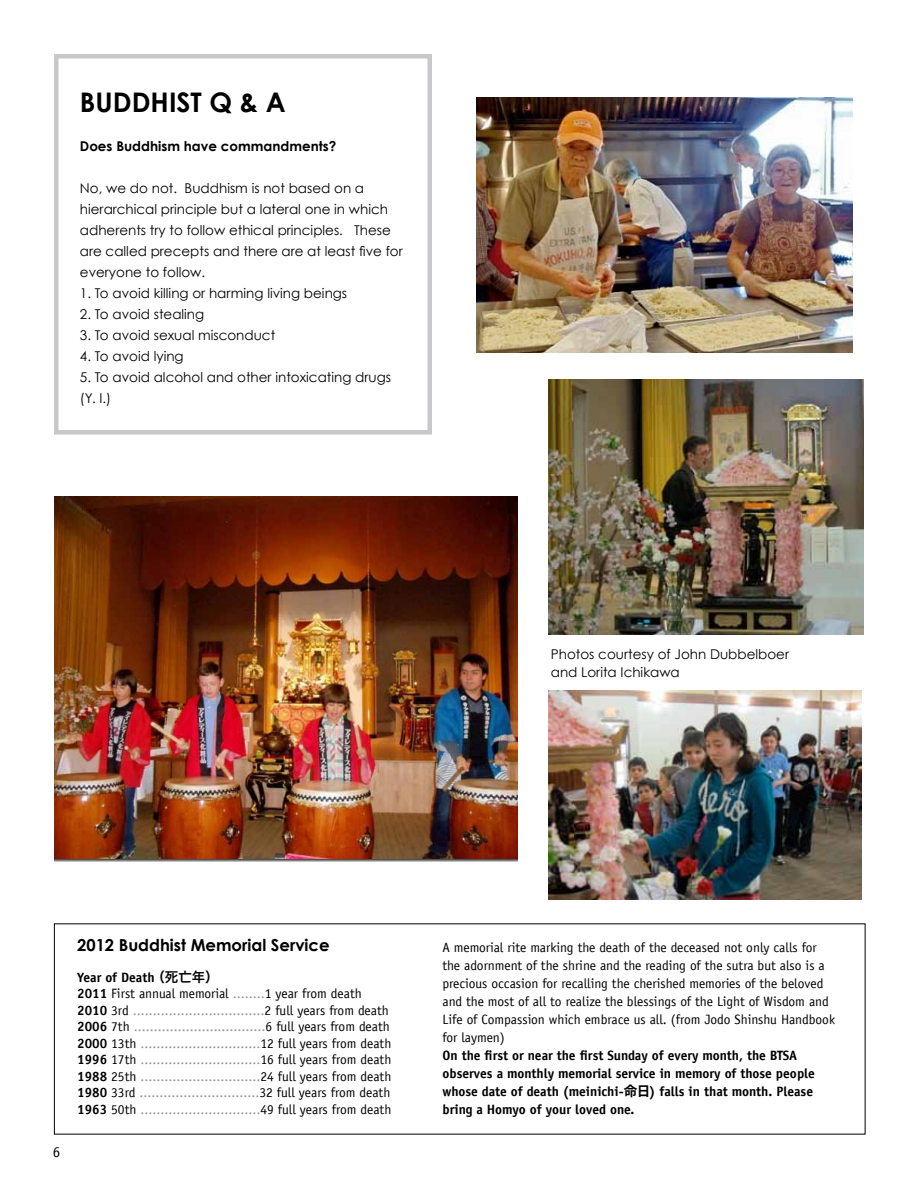
<style>
.page{position:relative;width:918px;height:1188px;background:#fff}
.page>*{position:absolute;margin:0;border:0;box-sizing:border-box;transform-origin:0 0}
.t1{font:700 27px "Century Gothic";color:#000}
.t2{font:700 16.5px "Century Gothic";color:#000}
.t3{font:15px "Officina Sans";color:#000}
.t4{font:13.5px/16.5px "Officina Sans";color:#939598}
.t5{font:13.5px/21px "Century Gothic";color:#000}
.t6{font:13.5px/18px "Officina Sans";color:#000}
.t7{font:700 13.5px/18px "Officina Sans";color:#000}
.t8{font:700 13.5px "Century Gothic";color:#000}
.s1{font-weight:700;color:#000}
.s2{font-family:"Hira Kaku Pro W6";color:#000}
.s3{color:#000}
.s4{font-family:"Koz Go Pro"}
</style>
<div class="page">
<img style="left:54px;top:497px;width:464px;height:364px">
<div style="left:54px;top:54px;width:378px;height:381px;border:4px solid #c7c8ca"></div>
<img style="left:549px;top:379px;width:315px;height:256px">
<img style="left:477px;top:97px;width:376px;height:256px">
<img style="left:549px;top:690px;width:313px;height:209px">
<h1 class="t1" style="left:80px;top:86px;width:207px">BUDDHIST Q &amp; A</h1>
<p class="t8" style="left:80px;top:138px;width:258px">Does Buddhism have commandments?</p>
<p class="t5" style="left:80px;top:178px;width:324px">No, we do not. Buddhism is not based on a hierarchical principle but a lateral one in which adherents try to follow ethical principles. These are called precepts and there are at least five for everyone to follow.</p>
<p class="t5" style="left:80px;top:283px;width:269px">1. To avoid killing or harming living beings</p>
<p class="t5" style="left:80px;top:304px;width:126px">2. To avoid stealing</p>
<p class="t5" style="left:80px;top:325px;width:197px">3. To avoid sexual misconduct</p>
<p class="t5" style="left:80px;top:346px;width:105px">4. To avoid lying</p>
<p class="t5" style="left:80px;top:367px;width:313px">5. To avoid alcohol and other intoxicating drugs (Y. I.)</p>
<p class="t5" style="left:551px;top:645px;width:240px;line-height:18px">Photos courtesy of John Dubbelboer and Lorita Ichikawa</p>
<p class="t3" style="left:53px;top:1143px;width:9px">6</p>
<p class="t2" style="left:77px;top:935px;width:254px">2012 Buddhist Memorial Service</p>
<p class="t4" style="left:77px;top:969px;width:316px"><span class="s1">Year of Death</span><span class="s2">（死亡年）<br></span><span class="s1">2011</span> <span class="s3">First annual memorial</span> ........<span class="s3">1 year from death </span><span class="s1">2010</span> <span class="s3">3rd</span> .................................<span class="s3">2 full years from death </span><span class="s1">2006</span> <span class="s3">7th</span> .................................<span class="s3">6 full years from death </span><span class="s1">2000</span> <span class="s3">13th</span> ..............................<span class="s3">12 full years from death </span><span class="s1">1996</span> <span class="s3">17th</span> ..............................<span class="s3">16 full years from death </span><span class="s1">1988</span> <span class="s3">25th</span> ..............................<span class="s3">24 full years from death </span><span class="s1">1980</span> <span class="s3">33rd</span> ..............................<span class="s3">32 full years from death </span><span class="s1">1963</span> <span class="s3">50th</span> ..............................<span class="s3">49 full years from death</span></p>
<p class="t6" style="left:442px;top:938px;width:394px">A memorial rite marking the death of the deceased not only calls for the adornment of the shrine and the reading of the sutra but also is a precious occasion for recalling the cherished memories of the beloved and the most of all to realize the blessings of the Light of Wisdom and Life of Compassion which embrace us all. (from Jodo Shinshu Handbook for laymen)</p>
<p class="t7" style="left:442px;top:1046px;width:374px">On the first or near the first Sunday of every month, the BTSA observes a monthly memorial service in memory of those people whose date of death (meinichi-<span class="s4">命日</span>) falls in that month. Please bring a Homyo of your loved one.</p>
</div>
